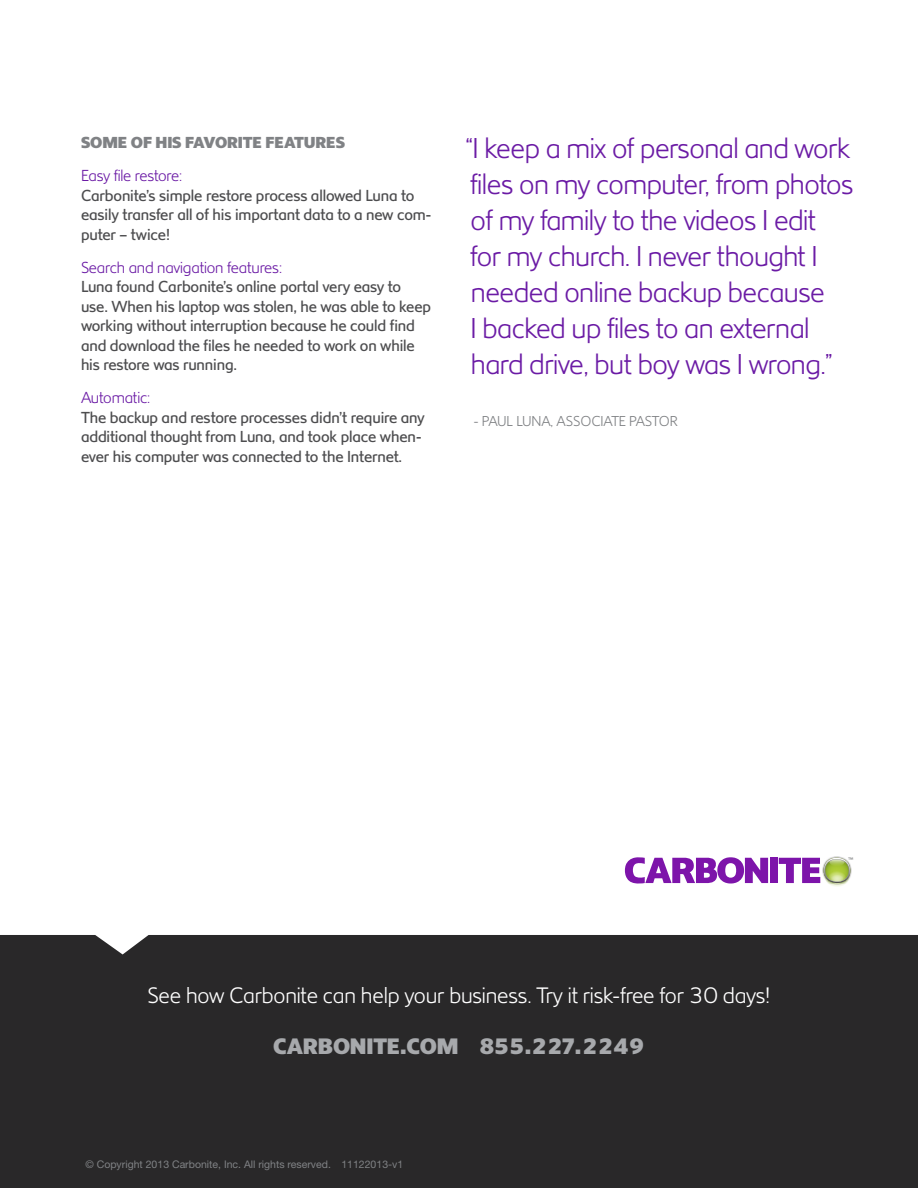
<style>
.page{position:relative;width:918px;height:1188px;background:#fff}
.page>*{position:absolute;margin:0;border:0;box-sizing:border-box;transform-origin:0 0}
.t1{font:300 27px/36px "Carbonite";letter-spacing:-.02em;color:#6b1ba5}
.t2{font:300 21px "Carbonite";letter-spacing:-.01em;color:#fff}
.t3{font:900 21px "Carbonite";letter-spacing:-.01em;color:#a7a9ac}
.t4{font:15px/19.5px "Carbonite";letter-spacing:-.01em;color:#4d4d4f}
.t5{font:300 15px "Carbonite";letter-spacing:-.01em;color:#6b1ba5}
.t6{font:900 15px "Carbonite";letter-spacing:-.01em;color:#808285}
.t7{font:300 13.5px "Carbonite";letter-spacing:-.01em;color:#808285}
.t8{font:10.5px "Helvetica Neue LT Std";color:#808285}
.t9{font:8.25px "Myriad Pro";color:#77797a}
</style>
<div class="page">
<div style="left:0;top:935px;width:918px;height:253px;background:#292829"></div>
<div style="left:770px;top:858px;width:8px;height:25px;background:#7d14aa"></div>
<img style="left:830px;top:857px;width:22px;height:17px">
<svg style="left:779px;top:858px;width:72px;height:29px"></svg>
<svg style="left:625px;top:857px;width:143px;height:27px"></svg>
<p class="t6" style="left:81px;top:134px;width:266px">SOME OF HIS FAVORITE FEATURES</p>
<p class="t5" style="left:81px;top:167px;width:103px">Easy file restore:</p>
<p class="t4" style="left:81px;top:185px;width:352px">Carbonite’s simple restore process allowed Luna to easily transfer all of his important data to a new com&shy;puter – twice!</p>
<p class="t5" style="left:81px;top:259px;width:203px">Search and navigation features:</p>
<p class="t4" style="left:81px;top:277px;width:352px">Luna found Carbonite’s online portal very easy to use. When his laptop was stolen, he was able to keep working without interruption because he could find and download the files he needed to work on while his restore was running.</p>
<p class="t5" style="left:81px;top:389px;width:71px">Automatic:</p>
<p class="t4" style="left:81px;top:407px;width:345px">The backup and restore processes didn’t require any additional thought from Luna, and took place when&shy;ever his computer was connected to the Internet.</p>
<h1 class="t1" style="left:466px;top:130px;width:389px">“I keep a mix of personal and work files on my computer, from photos of my family to the videos I edit<br>for my church. I never thought I needed online backup because<br>I backed up files to an external hard drive, but boy was I wrong.”</h1>
<p class="t7" style="left:473px;top:414px;width:206px">- PAUL LUNA, ASSOCIATE PASTOR</p>
<p class="t9" style="left:848px;top:855px;width:7px">™</p>
<h2 class="t2" style="left:147px;top:983px;width:624px">See how Carbonite can help your business. Try it risk-free for 30 days!</h2>
<h2 class="t3" style="left:273px;top:1034px;width:373px">CARBONITE.COM 855.227.2249</h2>
<p class="t8" style="left:86px;top:1158px;width:319px">© Copyright 2013 Carbonite, Inc. All rights reserved. 11122013-v1</p>
</div>
